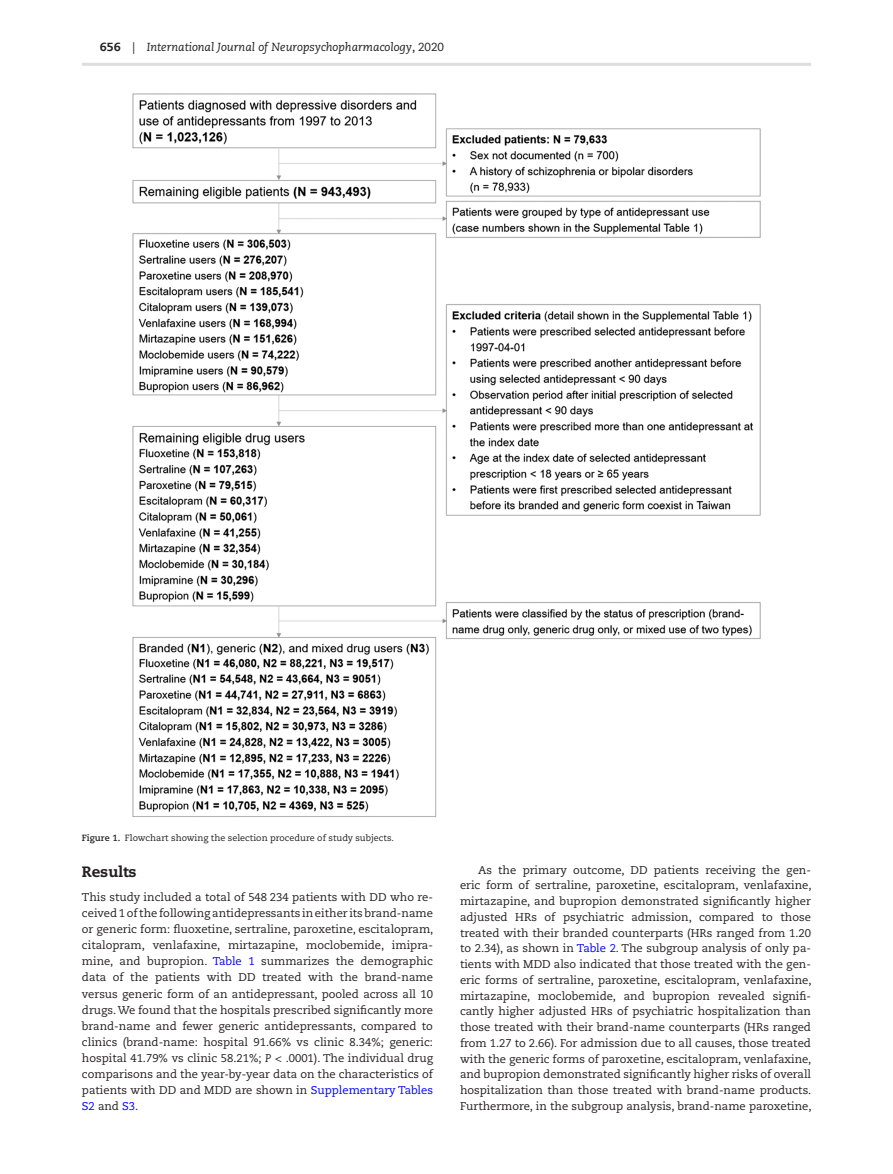
<style>
.page{position:relative;width:893px;height:1174px;background:#fff}
.page>*{position:absolute;margin:0;border:0;box-sizing:border-box;transform-origin:0 0}
.t1{font:800 15px "Caecilia LT Std";color:#231f20}
.t2{font:italic 11.7px "Caecilia LT Std";color:#231f20}
.t3{font:11.25px/15.8px "Caecilia LT Std";color:#231f20;text-align:justify}
.t4{font:9px "Caecilia LT Std";color:#231f20}
.s1{font-weight:800;font-style:normal}
.s2{font-style:normal}
.s3{font-weight:700}
.s4{color:#00f}
.s5{font-style:italic}
</style>
<div class="page">
<hr style="left:82px;top:63px;width:729px;height:3px;background:#dcdddf">
<img style="left:132px;top:93px;width:629px;height:724px">
<p class="t2" style="left:100px;top:40px;width:346px"><span class="s1">656</span> <span class="s2">|</span> International Journal of Neuropsychopharmacology<span class="s2">, 2020</span></p>
<p class="t4" style="left:82px;top:833px;width:314px"><span class="s3">Figure 1.</span> Flowchart showing the selection procedure of study subjects.</p>
<h1 class="t1" style="left:82px;top:862px;width:56px">Results</h1>
<p class="t3" style="left:82px;top:889px;width:353px">This study included a total of 548 234 patients with DD who re&shy;ceived 1 of the following antidepressants in either its brand-name or generic form: fluoxetine, sertraline, paroxetine, escitalopram, citalopram, venlafaxine, mirtazapine, moclobemide, imipra&shy;mine, and bupropion. <span class="s4">Table 1</span> summarizes the demographic data of the patients with DD treated with the brand-name versus generic form of an antidepressant, pooled across all 10 drugs. We found that the hospitals prescribed significantly more brand-name and fewer generic antidepressants, compared to clinics (brand-name: hospital 91.66% vs clinic 8.34%; generic: hospital 41.79% vs clinic 58.21%; <span class="s5">P</span> &lt; .0001). The individual drug comparisons and the year-by-year data on the characteristics of patients with DD and MDD are shown in <span class="s4">Supplementary Tables S2</span> and <span class="s4">S3</span>.</p>
<p class="t3" style="left:460px;top:862px;width:353px;text-indent:18px">As the primary outcome, DD patients receiving the gen&shy;eric form of sertraline, paroxetine, escitalopram, venlafaxine, mirtazapine, and bupropion demonstrated significantly higher adjusted HRs of psychiatric admission, compared to those treated with their branded counterparts (HRs ranged from 1.20 to 2.34), as shown in <span class="s4">Table 2</span>. The subgroup analysis of only pa&shy;tients with MDD also indicated that those treated with the gen&shy;eric forms of sertraline, paroxetine, escitalopram, venlafaxine, mirtazapine, moclobemide, and bupropion revealed signifi&shy;cantly higher adjusted HRs of psychiatric hospitalization than those treated with their brand-name counterparts (HRs ranged from 1.27 to 2.66). For admission due to all causes, those treated with the generic forms of paroxetine, escitalopram, venlafaxine, and bupropion demonstrated significantly higher risks of overall hospitalization than those treated with brand-name products.<br>Furthermore, in the subgroup analysis, brand-name paroxetine,</p>
</div>
